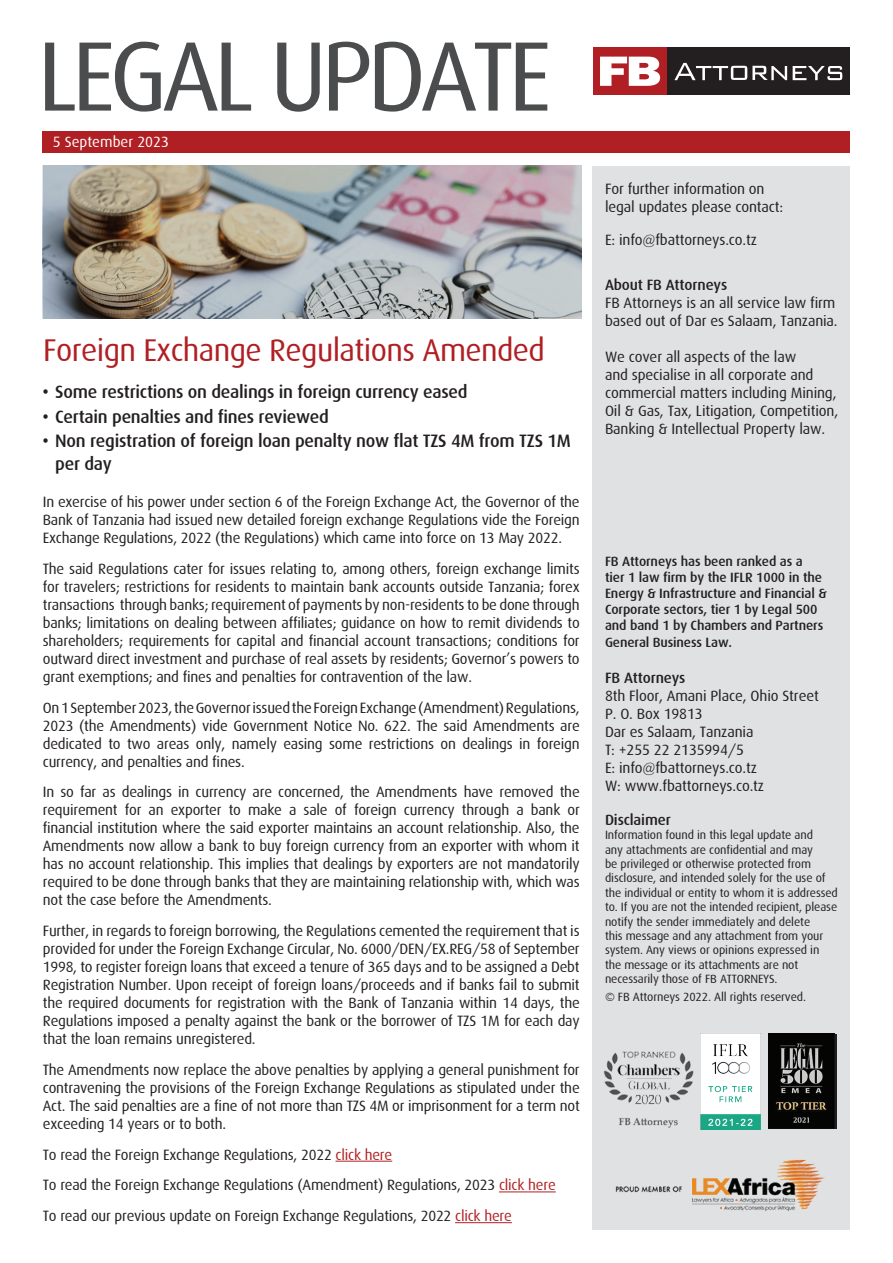
<style>
.page{position:relative;width:893px;height:1263px;background:#fff}
.page>*{position:absolute;margin:0;border:0;box-sizing:border-box;transform-origin:0 0}
.t1{font:98.85px "Dax";letter-spacing:-.06em;color:#4b4c4d}
.t2{font:31.5px "Dax";letter-spacing:-.02em;color:#b01f23}
.t3{font:500 18px/22.5px "Dax";letter-spacing:-.015em;color:#231f20}
.t4{font:15px/18px "Dax";letter-spacing:-.015em;color:#231f20;text-align:justify}
.t5{font:500 15px "Dax";letter-spacing:-.01em;color:#231f20}
.t6{font:15px "Dax";color:#fff}
.t7{font:500 13.5px/16.2px "Dax";letter-spacing:-.01em;color:#231f20}
.t8{font:12px/14.4px "Dax";letter-spacing:-.01em;color:#231f20}
.s1{color:#b01f23}
</style>
<div class="page">
<div style="left:593px;top:166px;width:257px;height:1063px;background:#e0e1e3"></div>
<div style="left:666px;top:47px;width:184px;height:48px;background:#231f20"></div>
<div style="left:593px;top:47px;width:74px;height:48px;background:#af1f23"></div>
<svg style="left:600px;top:57px;width:60px;height:29px"></svg>
<svg style="left:674px;top:63px;width:113px;height:17px"></svg>
<svg style="left:793px;top:66px;width:49px;height:14px"></svg>
<div style="left:43px;top:131px;width:807px;height:22px;background:#b01f23"></div>
<img style="left:603px;top:1033px;width:234px;height:179px">
<div style="left:769px;top:1034px;width:68px;height:94px;background:#191717"></div>
<img style="left:769px;top:1034px;width:65px;height:94px">
<img style="left:701px;top:1034px;width:59px;height:96px">
<img style="left:43px;top:166px;width:538px;height:153px">
<hr style="left:335px;top:1161px;width:57px;height:1px;background:#b01f23">
<hr style="left:499px;top:1191px;width:57px;height:1px;background:#b01f23">
<hr style="left:455px;top:1222px;width:57px;height:1px;background:#b01f23">
<h1 class="t1" style="left:37px;top:22px;width:516px">LEGAL UPDATE</h1>
<p class="t6" style="left:53px;top:134px;width:118px">5 September 2023</p>
<h2 class="t2" style="left:43px;top:332px;width:503px">Foreign Exchange Regulations Amended</h2>
<p class="t3" style="left:43px;top:381px;width:427px">• Some restrictions on dealings in foreign currency eased</p>
<p class="t3" style="left:43px;top:405px;width:288px">• Certain penalties and fines reviewed</p>
<p class="t3" style="left:55px;top:430px;width:517px;text-indent:-13px">• Non registration of foreign loan penalty now flat TZS 4M from TZS 1M per day</p>
<p class="t4" style="left:43px;top:493px;width:538px">In exercise of his power under section 6 of the Foreign Exchange Act, the Governor of the Bank of Tanzania had issued new detailed foreign exchange Regulations vide the Foreign Exchange Regulations, 2022 (the Regulations) which came into force on 13 May 2022.</p>
<p class="t4" style="left:43px;top:560px;width:538px">The said Regulations cater for issues relating to, among others, foreign exchange limits for travelers; restrictions for residents to maintain bank accounts outside Tanzania; forex transactions through banks; requirement of payments by non-residents to be done through banks; limitations on dealing between affiliates; guidance on how to remit dividends to shareholders; requirements for capital and financial account transactions; conditions for outward direct investment and purchase of real assets by residents; Governor’s powers to grant exemptions; and fines and penalties for contravention of the law.</p>
<p class="t4" style="left:43px;top:698px;width:538px">On 1 September 2023, the Governor issued the Foreign Exchange (Amendment) Regulations, 2023 (the Amendments) vide Government Notice No. 622. The said Amendments are dedicated to two areas only, namely easing some restrictions on dealings in foreign currency, and penalties and fines.</p>
<p class="t4" style="left:43px;top:783px;width:538px">In so far as dealings in currency are concerned, the Amendments have removed the requirement for an exporter to make a sale of foreign currency through a bank or financial institution where the said exporter maintains an account relationship. Also, the Amendments now allow a bank to buy foreign currency from an exporter with whom it has no account relationship. This implies that dealings by exporters are not mandatorily required to be done through banks that they are maintaining relationship with, which was not the case before the Amendments.</p>
<p class="t4" style="left:43px;top:922px;width:538px">Further, in regards to foreign borrowing, the Regulations cemented the requirement that is provided for under the Foreign Exchange Circular, No. 6000/DEN/EX.REG/58 of September 1998, to register foreign loans that exceed a tenure of 365 days and to be assigned a Debt Registration Number. Upon receipt of foreign loans/proceeds and if banks fail to submit the required documents for registration with the Bank of Tanzania within 14 days, the Regulations imposed a penalty against the bank or the borrower of TZS 1M for each day that the loan remains unregistered.</p>
<p class="t4" style="left:43px;top:1061px;width:538px">The Amendments now replace the above penalties by applying a general punishment for contravening the provisions of the Foreign Exchange Regulations as stipulated under the Act. The said penalties are a fine of not more than TZS 4M or imprisonment for a term not exceeding 14 years or to both.</p>
<p class="t4" style="left:43px;top:1139px;width:514px;line-height:30.8px;text-align:left">To read the Foreign Exchange Regulations, 2022 <span class="s1">click here<br></span>To read the Foreign Exchange Regulations (Amendment) Regulations, 2023 <span class="s1">click here<br></span>To read our previous update on Foreign Exchange Regulations, 2022 <span class="s1">click here</span></p>
<p class="t4" style="left:605px;top:180px;width:180px">For further information on legal updates please contact:</p>
<p class="t4" style="left:605px;top:231px;width:154px">E: info@fbattorneys.co.tz</p>
<p class="t5" style="left:605px;top:277px;width:124px">About FB Attorneys</p>
<p class="t4" style="left:605px;top:294px;width:234px">FB Attorneys is an all service law firm based out of Dar es Salaam, Tanzania.</p>
<p class="t4" style="left:605px;top:348px;width:235px;text-align:left">We cover all aspects of the law<br>and specialise in all corporate and commercial matters including Mining, Oil &amp; Gas, Tax, Litigation, Competition, Banking &amp; Intellectual Property law.</p>
<p class="t7" style="left:605px;top:553px;width:223px">FB Attorneys has been ranked as a<br>tier 1 law firm by the IFLR 1000 in the Energy &amp; Infrastructure and Financial &amp; Corporate sectors, tier 1 by Legal 500 and band 1 by Chambers and Partners General Business Law.</p>
<p class="t5" style="left:605px;top:669px;width:82px">FB Attorneys</p>
<p class="t4" style="left:605px;top:686px;width:215px;text-align:left">8th Floor, Amani Place, Ohio Street<br>P. O. Box 19813<br>Dar es Salaam, Tanzania<br>T: +255 22 2135994/5<br>E: info@fbattorneys.co.tz<br>W: www.fbattorneys.co.tz</p>
<p class="t5" style="left:605px;top:811px;width:67px">Disclaimer</p>
<p class="t8" style="left:605px;top:828px;width:234px">Information found in this legal update and<br>any attachments are confidential and may<br>be privileged or otherwise protected from disclosure, and intended solely for the use of the individual or entity to whom it is addressed to. If you are not the intended recipient, please notify the sender immediately and delete<br>this message and any attachment from your system. Any views or opinions expressed in the message or its attachments are not necessarily those of FB ATTORNEYS.</p>
<p class="t8" style="left:605px;top:989px;width:203px">© FB Attorneys 2022. All rights reserved.</p>
</div>
